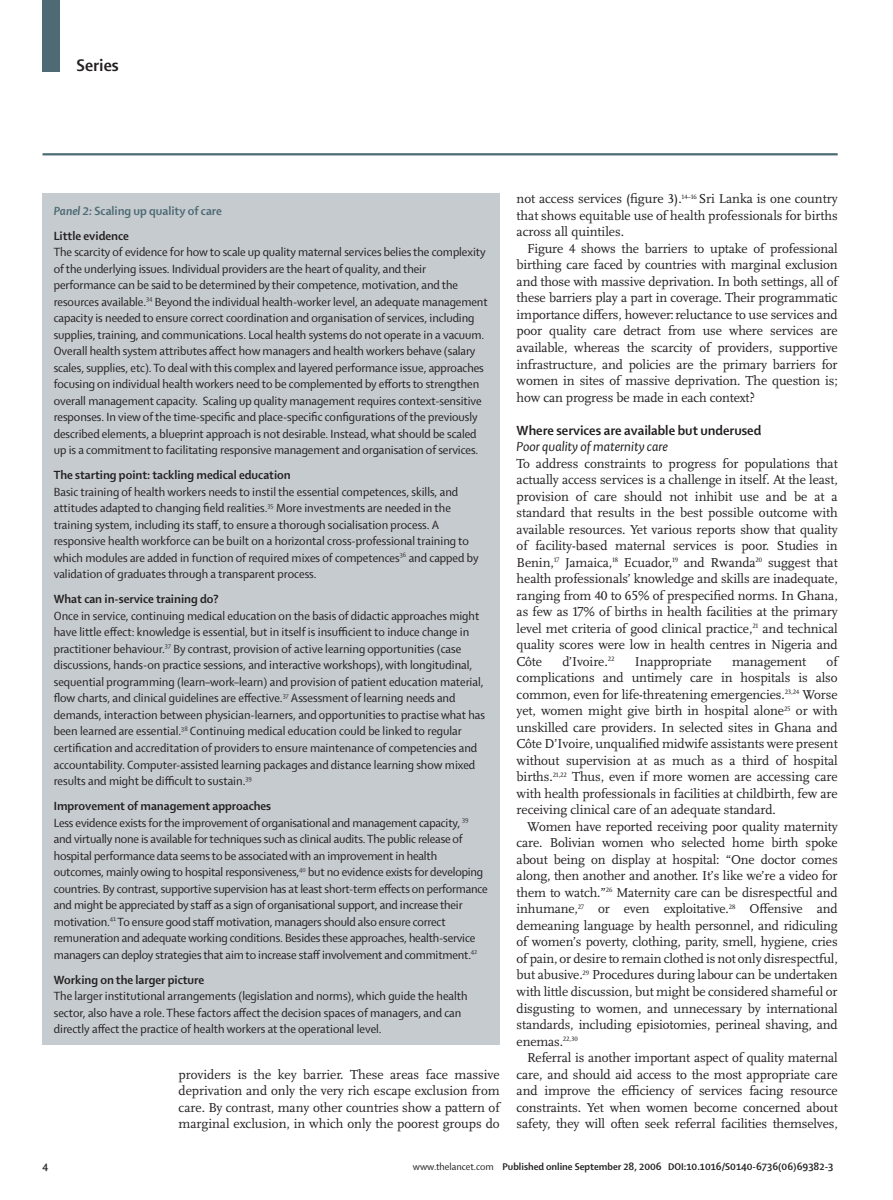
<style>
.page{position:relative;width:893px;height:1200px;background:#fff}
.page>*{position:absolute;margin:0;border:0;box-sizing:border-box;transform-origin:0 0}
.t1{font:700 18px "Shaker 2 Lancet";color:#231f20}
.t2{font:700 14.25px "Shaker 2 Lancet";color:#231f20}
.t3{font:italic 14.25px "Shaker 2 Lancet";color:#231f20}
.t4{font:13.5px/16.5px "Scala Lancet Pro";letter-spacing:-.01em;color:#231f20;text-align:justify}
.t5{font:12.75px/16.5px "Shaker 2 Lancet";letter-spacing:-.005em;color:#231f20}
.t6{font:700 12.75px "Shaker 2 Lancet";color:#231f20}
.t7{font:700 12.75px/25px "Shaker 2 Lancet";color:#4e6a75}
.t8{font:700 10.5px "Shaker 2 Lancet";color:#231f20}
.s1{font-style:italic}
.s2{color:#231f20}
.s3{font-weight:700}
.s4{font-weight:400}
</style>
<div class="page">
<div style="left:43px;top:0;width:17px;height:71px;background:#4e6a75"></div>
<hr style="left:43px;top:153px;width:795px;height:2px;background:#4e6a75">
<div style="left:43px;top:193px;width:457px;height:851px;background:#c5cbcf"></div>
<h1 class="t1" style="left:77px;top:58px;width:44px">Series</h1>
<p class="t7" style="left:54px;top:199px;width:170px"><span class="s1">Panel 2:</span> Scaling up quality of care<br><span class="s2">Little evidence</span></p>
<p class="t5" style="left:54px;top:245px;width:435px">The scarcity of evidence for how to scale up quality maternal services belies the complexity of the underlying issues. Individual providers are the heart of quality, and their performance can be said to be determined by their competence, motivation, and the resources available.<sup>34</sup> Beyond the individual health-worker level, an adequate management capacity is needed to ensure correct coordination and organisation of services, including supplies, training, and communications. Local health systems do not operate in a vacuum.<br>Overall health system attributes affect how managers and health workers behave (salary scales, supplies, etc). To deal with this complex and layered performance issue, approaches focusing on individual health workers need to be complemented by efforts to strengthen overall management capacity. Scaling up quality management requires context-sensitive responses. In view of the time-specific and place-specific configurations of the previously described elements, a blueprint approach is not desirable. Instead, what should be scaled up is a commitment to facilitating responsive management and organisation of services.</p>
<p class="t6" style="left:54px;top:470px;width:239px">The starting point: tackling medical education</p>
<p class="t5" style="left:54px;top:484px;width:426px">Basic training of health workers needs to instil the essential competences, skills, and attitudes adapted to changing field realities.<sup>35</sup> More investments are needed in the training system, including its staff, to ensure a thorough socialisation process. A responsive health workforce can be built on a horizontal cross-professional training to which modules are added in function of required mixes of competences<sup>36</sup> and capped by validation of graduates through a transparent process.</p>
<p class="t6" style="left:54px;top:594px;width:166px">What can in-service training do?</p>
<p class="t5" style="left:54px;top:608px;width:433px">Once in service, continuing medical education on the basis of didactic approaches might have little effect: knowledge is essential, but in itself is insufficient to induce change in practitioner behaviour.<sup>37</sup> By contrast, provision of active learning opportunities (case discussions, hands-on practice sessions, and interactive workshops), with longitudinal, sequential programming (learn–work–learn) and provision of patient education material, flow charts, and clinical guidelines are effective.<sup>37</sup> Assessment of learning needs and demands, interaction between physician-learners, and opportunities to practise what has been learned are essential.<sup>38</sup> Continuing medical education could be linked to regular certification and accreditation of providers to ensure maintenance of competencies and accountability. Computer-assisted learning packages and distance learning show mixed results and might be difficult to sustain.<sup>39</sup></p>
<p class="t5" style="left:54px;top:798px;width:436px"><span class="s3">Improvement of management approaches<br></span>Less evidence exists for the improvement of organisational and management capacity, <sup>39 </sup>and virtually none is available for techniques such as clinical audits. The public release of hospital performance data seems to be associated with an improvement in health outcomes, mainly owing to hospital responsiveness,<sup>40</sup> but no evidence exists for developing countries. By contrast, supportive supervision has at least short-term effects on performance and might be appreciated by staff as a sign of organisational support, and increase their motivation.<sup>41</sup> To ensure good staff motivation, managers should also ensure correct remuneration and adequate working conditions. Besides these approaches, health-service managers can deploy strategies that aim to increase staff involvement and commitment.<sup>42</sup></p>
<p class="t6" style="left:54px;top:974px;width:152px">Working on the larger picture</p>
<p class="t5" style="left:54px;top:988px;width:415px">The larger institutional arrangements (legislation and norms), which guide the health sector, also have a role. These factors affect the decision spaces of managers, and can directly affect the practice of health workers at the operational level.</p>
<p class="t4" style="left:179px;top:1066px;width:323px">providers is the key barrier. These areas face massive deprivation and only the very rich escape exclusion from care. By contrast, many other countries show a pattern of marginal exclusion, in which only the poorest groups do</p>
<p class="t4" style="left:517px;top:192px;width:323px">not access services (figure 3).<sup>14–16</sup> Sri Lanka is one country that shows equitable use of health professionals for births across all quintiles.</p>
<p class="t4" style="left:517px;top:241px;width:323px;text-indent:11px">Figure 4 shows the barriers to uptake of professional birthing care faced by countries with marginal exclusion and those with massive deprivation. In both settings, all of these barriers play a part in coverage. Their programmatic importance differs, however:reluctance to use services and poor quality care detract from use where services are available, whereas the scarcity of providers, supportive infrastructure, and policies are the primary barriers for women in sites of massive deprivation. The question is; how can progress be made in each context?</p>
<p class="t2" style="left:517px;top:424px;width:246px">Where services are available but underused</p>
<p class="t3" style="left:517px;top:441px;width:153px">Poor quality of maternity care</p>
<p class="t4" style="left:517px;top:456px;width:323px">To address constraints to progress for populations that actually access services is a challenge in itself. At the least, provision of care should not inhibit use and be at a standard that results in the best possible outcome with available resources. Yet various reports show that quality of facility-based maternal services is poor. Studies in Benin,<sup>17</sup> Jamaica,<sup>18</sup> Ecuador,<sup>19</sup> and Rwanda<sup>20</sup> suggest that health professionals’ knowledge and skills are inadequate, ranging from 40 to 65% of prespecified norms. In Ghana, as few as 17% of births in health facilities at the primary level met criteria of good clinical practice,<sup>21</sup> and technical quality scores were low in health centres in Nigeria and Côte</p>
<p class="t4" style="left:517px;top:654px;width:323px;text-indent:310px">of complications and untimely care in hospitals is also common, even for life-threatening emergencies.<sup>23,24</sup> Worse yet, women might give birth in hospital alone<sup>25</sup> or with unskilled care providers. In selected sites in Ghana and Côte D’Ivoire, unqualified midwife assistants were present without supervision at as much as a third of hospital births.<sup>21,22</sup> Thus, even if more women are accessing care with health professionals in facilities at childbirth, few are receiving clinical care of an adequate standard.</p>
<p class="t4" style="left:517px;top:819px;width:323px;text-indent:11px">Women have reported receiving poor quality maternity care. Bolivian women who selected home birth spoke about being on display at hospital: “One doctor comes along, then another and another. It’s like we’re a video for them to watch.”<sup>26</sup> Maternity care can be disrespectful and inhumane,<sup>27</sup> or even exploitative.<sup>28</sup> Offensive and demeaning language by health personnel, and ridiculing of women’s poverty, clothing, parity, smell, hygiene, cries of pain, or desire to remain clothed is not only disrespectful, but abusive.<sup>29</sup> Procedures during labour can be undertaken with little discussion, but might be considered shameful or disgusting to women, and unnecessary by international standards, including episiotomies, perineal shaving, and enemas.<sup>22,30</sup></p>
<p class="t4" style="left:517px;top:1050px;width:323px;text-indent:11px">Referral is another important aspect of quality maternal care, and should aid access to the most appropriate care and improve the efficiency of services facing resource constraints. Yet when women become concerned about safety, they will often seek referral facilities themselves,</p>
<p class="t4" style="left:562px;top:654px;width:53px">d’Ivoire.<sup>22</sup></p>
<p class="t4" style="left:635px;top:654px;width:78px">Inappropriate</p>
<p class="t4" style="left:732px;top:654px;width:76px">management</p>
<p class="t8" style="left:43px;top:1162px;width:7px">4</p>
<p class="t8" style="left:413px;top:1162px;width:422px"><span class="s4">www.thelancet.com</span> Published online September 28, 2006 DOI:10.1016/S0140-6736(06)69382-3</p>
</div>
